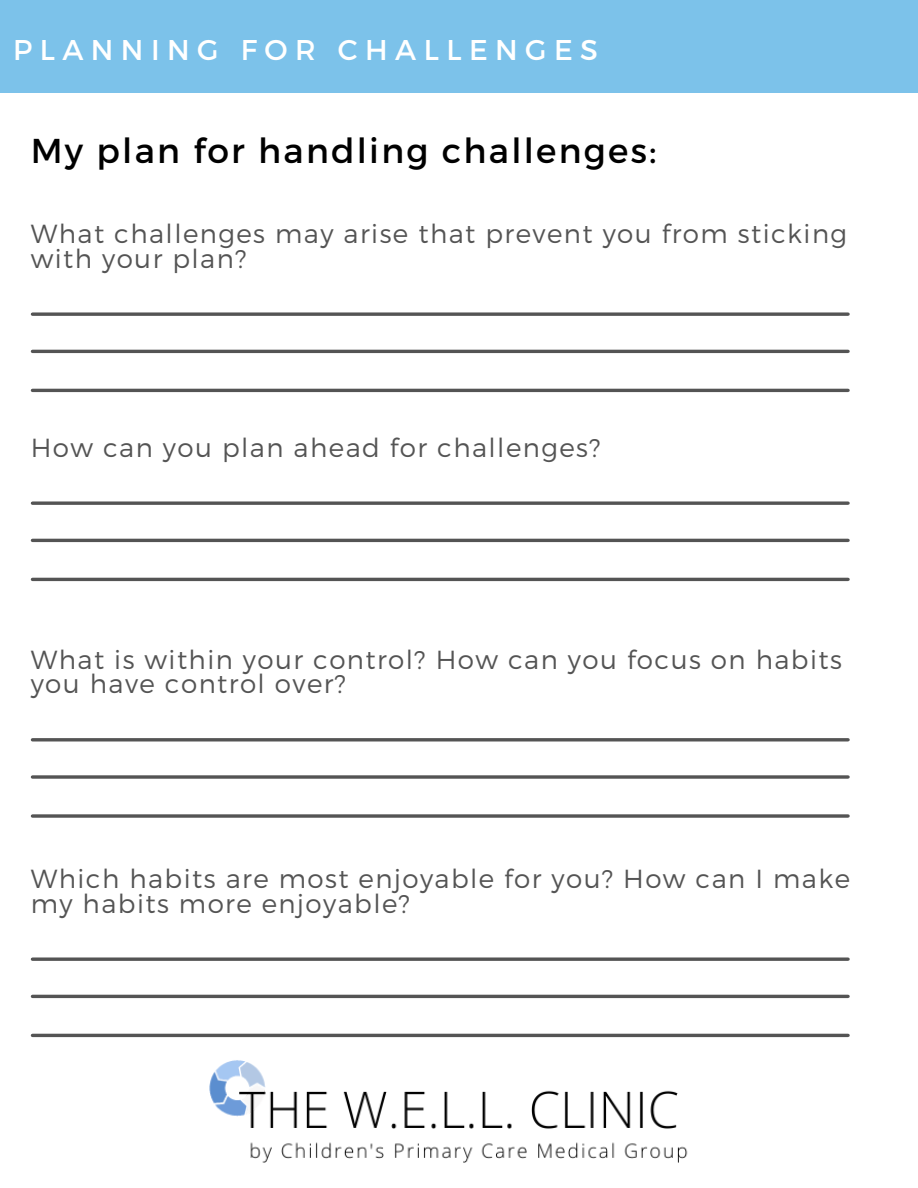
<style>
.page{position:relative;width:918px;height:1188px;background:#fff}
.page>*{position:absolute;margin:0;border:0;box-sizing:border-box;transform-origin:0 0}
.t1{font:34.5px "Montserrat";letter-spacing:.065em;color:#000}
.t2{font:28.5px "Montserrat";letter-spacing:.26em;color:#fff}
.t3{font:300 26.1px/24.8px "Montserrat";letter-spacing:.055em;color:#545454}
</style>
<div class="page">
<div style="left:0;top:0;width:918px;height:92px;background:#7cc2ea"></div>
<svg style="left:32px;top:312px;width:816px;height:4px;background:#6d6d6d"></svg>
<hr style="left:32px;top:350px;width:816px;height:3px;background:#545454">
<hr style="left:32px;top:389px;width:816px;height:3px;background:#545454">
<svg style="left:32px;top:501px;width:816px;height:4px;background:#6d6d6d"></svg>
<hr style="left:32px;top:539px;width:816px;height:3px;background:#545454">
<hr style="left:32px;top:578px;width:816px;height:3px;background:#545454">
<hr style="left:32px;top:738px;width:816px;height:3px;background:#545454">
<svg style="left:32px;top:775px;width:816px;height:4px;background:#6d6d6d"></svg>
<svg style="left:32px;top:814px;width:816px;height:4px;background:#6d6d6d"></svg>
<svg style="left:32px;top:957px;width:816px;height:4px"></svg>
<hr style="left:32px;top:995px;width:816px;height:3px;background:#545454">
<hr style="left:32px;top:1034px;width:816px;height:3px;background:#545454">
<img style="left:202px;top:957px;width:513px;height:206px">
<p class="t2" style="left:13px;top:31px;width:586px">PLANNING FOR CHALLENGES</p>
<h1 class="t1" style="left:31px;top:128px;width:627px">My plan for handling challenges:</h1>
<p class="t3" style="left:31px;top:220px;width:818px">What challenges may arise that prevent you from sticking with your plan?</p>
<p class="t3" style="left:31px;top:434px;width:571px">How can you plan ahead for challenges?</p>
<p class="t3" style="left:31px;top:646px;width:813px">What is within your control? How can you focus on habits you have control over?</p>
<p class="t3" style="left:31px;top:865px;width:821px">Which habits are most enjoyable for you? How can I make my habits more enjoyable?</p>
</div>
